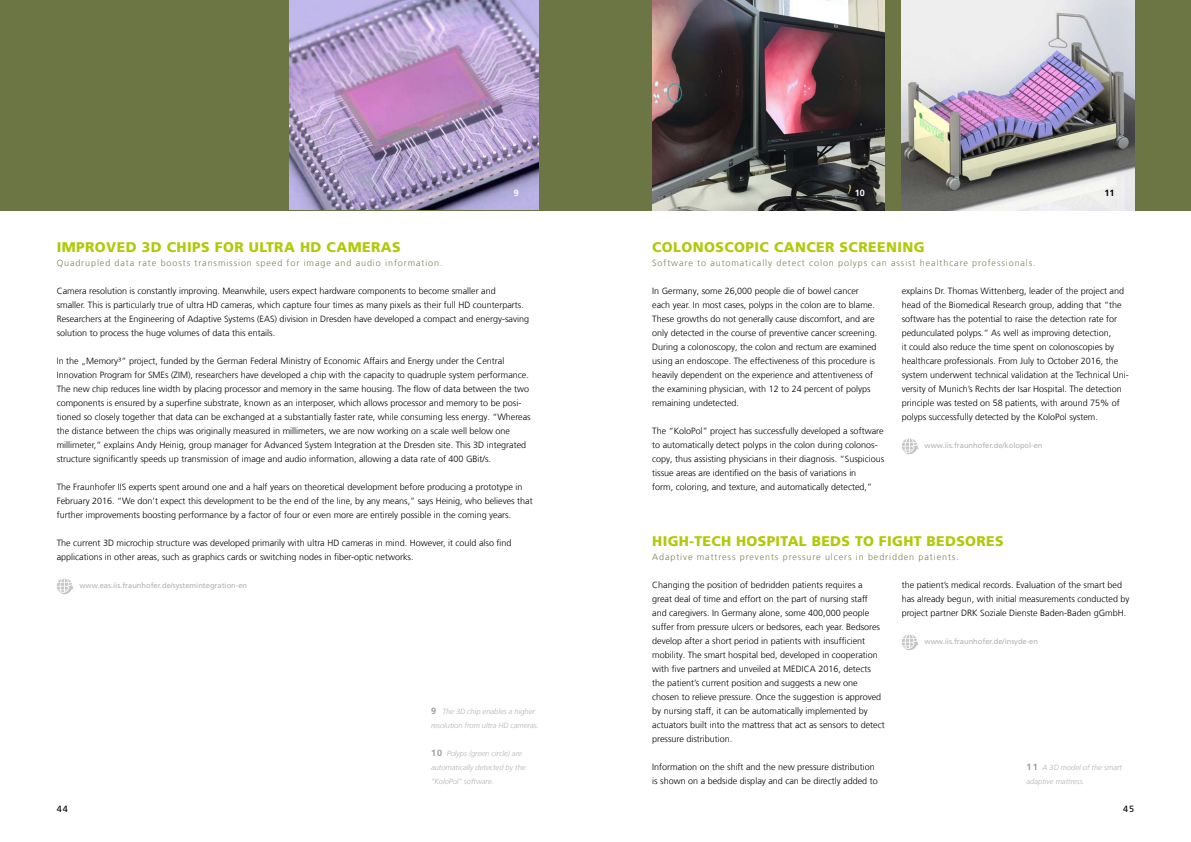
<style>
.page{position:relative;width:1191px;height:842px;background:#fff}
.page>*{position:absolute;margin:0;border:0;box-sizing:border-box;transform-origin:0 0}
.t1{font:900 14px "Frutiger LT Com";letter-spacing:.03em;color:#afca0b}
.t2{font:300 9px/14px "Frutiger LT Com";color:#000}
.t3{font:300 9px "Frutiger LT Com";letter-spacing:.1em;color:#7a8053}
.t4{font:9px "Frutiger LT Com";color:#000}
.t5{font:700 9px "Frutiger LT Com";color:#fff}
.t6{font:700 9px "Frutiger LT Com";color:#000}
.t7{font:italic 300 7.5px/14px "Frutiger LT Com";color:#b3b2b2}
.t8{font:7.5px "Frutiger LT Com";color:#b3b2b2}
.s1{font-weight:700;font-style:normal;font-size:9px;color:#9d9d9c}
</style>
<div class="page">
<div style="left:0;top:0;width:1191px;height:210px;background:#6c7544"></div>
<svg style="left:902px;top:438px;width:16px;height:17px"></svg>
<img style="left:901px;top:0;width:233px;height:210px">
<svg style="left:902px;top:634px;width:16px;height:17px"></svg>
<svg style="left:57px;top:578px;width:17px;height:17px"></svg>
<img style="left:289px;top:0;width:250px;height:210px">
<img style="left:652px;top:0;width:232px;height:210px">
<p class="t5" style="left:514px;top:187px;width:7px">9</p>
<p class="t5" style="left:855px;top:187px;width:12px">10</p>
<p class="t6" style="left:1104px;top:187px;width:12px">11</p>
<h1 class="t1" style="left:57px;top:238px;width:345px">IMPROVED 3D CHIPS FOR ULTRA HD CAMERAS</h1>
<p class="t3" style="left:57px;top:257px;width:387px">Quadrupled data rate boosts transmission speed for image and audio information.</p>
<p class="t2" style="left:57px;top:284px;width:474px">Camera resolution is constantly improving. Meanwhile, users expect hardware components to become smaller and<br>smaller. This is particularly true of ultra HD cameras, which capture four times as many pixels as their full HD counterparts.<br>Researchers at the Engineering of Adaptive Systems (EAS) division in Dresden have developed a compact and energy-saving solution to process the huge volumes of data this entails.</p>
<p class="t2" style="left:57px;top:354px;width:475px">In the „Memory³“ project, funded by the German Federal Ministry of Economic Affairs and Energy under the Central Innovation Program for SMEs (ZIM), researchers have developed a chip with the capacity to quadruple system performance.<br>The new chip reduces line width by placing processor and memory in the same housing. The flow of data between the two components is ensured by a superfine substrate, known as an interposer, which allows processor and memory to be posi&shy;tioned so closely together that data can be exchanged at a substantially faster rate, while consuming less energy. “Whereas the distance between the chips was originally measured in millimeters, we are now working on a scale well below one millimeter,” explains Andy Heinig, group manager for Advanced System Integration at the Dresden site. This 3D integrated structure significantly speeds up transmission of image and audio information, allowing a data rate of 400 GBit/s.</p>
<p class="t2" style="left:57px;top:480px;width:477px">The Fraunhofer IIS experts spent around one and a half years on theoretical development before producing a prototype in<br>February 2016. “We don’t expect this development to be the end of the line, by any means,” says Heinig, who believes that further improvements boosting performance by a factor of four or even more are entirely possible in the coming years.</p>
<p class="t2" style="left:57px;top:536px;width:456px">The current 3D microchip structure was developed primarily with ultra HD cameras in mind. However, it could also find applications in other areas, such as graphics cards or switching nodes in fiber-optic networks.</p>
<p class="t8" style="left:79px;top:581px;width:169px">www.eas.iis.fraunhofer.de/systemintegration-en</p>
<p class="t7" style="left:431px;top:704px;width:109px"><span class="s1">9</span> The 3D chip enables a higher resolution from ultra HD cameras.</p>
<p class="t7" style="left:431px;top:746px;width:96px"><span class="s1">10</span> Polyps (green circle) are automatically detected by the “KoloPol” software.</p>
<h1 class="t1" style="left:652px;top:238px;width:274px">COLONOSCOPIC CANCER SCREENING</h1>
<p class="t3" style="left:652px;top:257px;width:385px">Software to automatically detect colon polyps can assist healthcare professionals.</p>
<p class="t2" style="left:652px;top:284px;width:227px">In Germany, some 26,000 people die of bowel cancer each year. In most cases, polyps in the colon are to blame.<br>These growths do not generally cause discomfort, and are only detected in the course of preventive cancer screening.<br>During a colonoscopy, the colon and rectum are examined using an endoscope. The effectiveness of this procedure is heavily dependent on the experience and attentiveness of the examining physician, with 12 to 24 percent of polyps remaining undetected.</p>
<p class="t2" style="left:652px;top:424px;width:234px">The “KoloPol” project has successfully developed a software to automatically detect polyps in the colon during colonos&shy;copy, thus assisting physicians in their diagnosis. “Suspicious tissue areas are identified on the basis of variations in<br>form, coloring, and texture, and automatically detected,”</p>
<p class="t2" style="left:901px;top:284px;width:229px">explains Dr. Thomas Wittenberg, leader of the project and head of the Biomedical Research group, adding that “the software has the potential to raise the detection rate for pedunculated polyps.” As well as improving detection,<br>it could also reduce the time spent on colonoscopies by healthcare professionals. From July to October 2016, the system underwent technical validation at the Technical Uni&shy;versity of Munich’s Rechts der Isar Hospital. The detection principle was tested on 58 patients, with around 75% of polyps successfully detected by the KoloPol system.</p>
<p class="t8" style="left:924px;top:441px;width:120px">www.iis.fraunhofer.de/kolopol-en</p>
<h1 class="t1" style="left:652px;top:532px;width:353px">HIGH-TECH HOSPITAL BEDS TO FIGHT BEDSORES</h1>
<p class="t3" style="left:652px;top:551px;width:308px">Adaptive mattress prevents pressure ulcers in bedridden patients.</p>
<p class="t2" style="left:652px;top:578px;width:234px">Changing the position of bedridden patients requires a<br>great deal of time and effort on the part of nursing staff<br>and caregivers. In Germany alone, some 400,000 people suffer from pressure ulcers or bedsores, each year. Bedsores develop after a short period in patients with insufficient mobility. The smart hospital bed, developed in cooperation with five partners and unveiled at MEDICA 2016, detects the patient’s current position and suggests a new one chosen to relieve pressure. Once the suggestion is approved by nursing staff, it can be automatically implemented by actuators built into the mattress that act as sensors to detect pressure distribution.</p>
<p class="t2" style="left:652px;top:760px;width:227px">Information on the shift and the new pressure distribution is shown on a bedside display and can be directly added to</p>
<p class="t2" style="left:901px;top:578px;width:229px">the patient’s medical records. Evaluation of the smart bed has already begun, with initial measurements conducted by project partner DRK Soziale Dienste Baden-Baden gGmbH.</p>
<p class="t8" style="left:924px;top:637px;width:115px">www.iis.fraunhofer.de/insyde-en</p>
<p class="t7" style="left:1026px;top:760px;width:97px"><span class="s1">11</span> A 3D model of the smart adaptive mattress.</p>
<p class="t4" style="left:57px;top:803px;width:13px">44</p>
<p class="t4" style="left:1123px;top:803px;width:13px">45</p>
</div>
